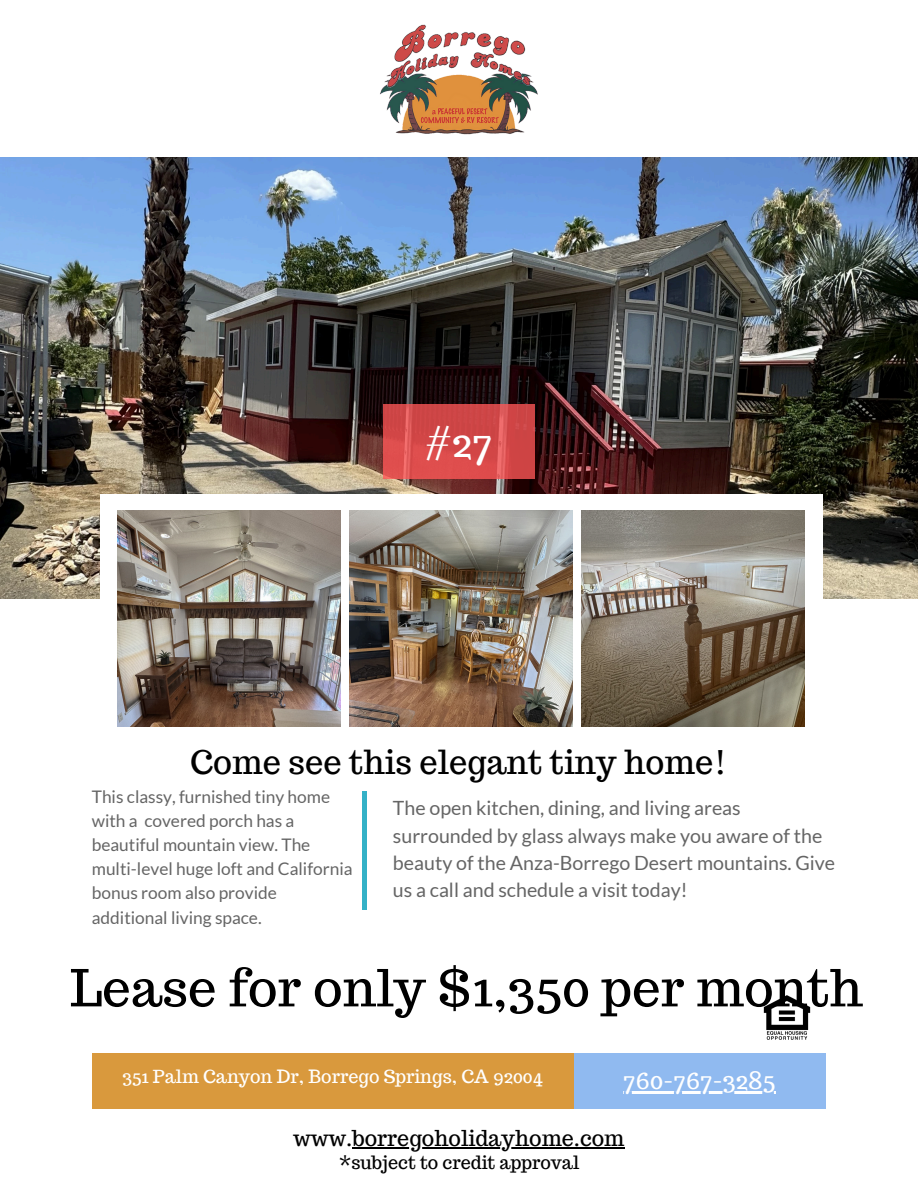
<style>
.page{position:relative;width:918px;height:1188px;background:#fff}
.page>*{position:absolute;margin:0;border:0;box-sizing:border-box;transform-origin:0 0}
.t1{font:50.85px "Trocchi";color:#000}
.t2{font:39.6px "Trocchi";color:#fff}
.t3{font:32.55px "Trocchi";color:#000}
.t4{font:24px "Trocchi";color:#fff}
.t5{font:21.45px "Trocchi";color:#000}
.t6{font:19.65px/27.3px "Lato";color:#656565}
.t7{font:18px "Trocchi";color:#fff}
.t8{font:18px "Trocchi";color:#000}
.t9{font:17.4px/24.2px "Lato";color:#656565}
</style>
<div class="page">
<img style="left:0;top:157px;width:918px;height:441px">
<svg style="left:383px;top:405px;width:152px;height:74px;background:#d54a4a"></svg>
<div style="left:100px;top:494px;width:722px;height:248px;background:#fff"></div>
<img style="left:117px;top:510px;width:223px;height:216px">
<img style="left:349px;top:510px;width:224px;height:216px">
<img style="left:582px;top:510px;width:223px;height:216px">
<img style="left:763px;top:995px;width:48px;height:45px">
<div style="left:93px;top:1054px;width:506px;height:55px;background:#d9993d"></div>
<div style="left:574px;top:1054px;width:252px;height:55px;background:#90baf0"></div>
<hr style="left:623px;top:1092px;width:152px;height:2px;background:#fff">
<hr style="left:363px;top:792px;width:4px;height:118px;background:#34b1c7">
<img style="left:380px;top:24px;width:158px;height:111px">
<hr style="left:352px;top:1147px;width:273px;height:2px;background:#000">
<p class="t2" style="left:426px;top:417px;width:68px">#27</p>
<p class="t3" style="left:190px;top:741px;width:538px">Come see this elegant tiny home!</p>
<p class="t9" style="left:92px;top:784px;width:262px">This classy, furnished tiny home with a covered porch has a beautiful mountain view. The multi-level huge loft and California bonus room also provide additional living space.</p>
<h5 class="t6" style="left:393px;top:794px;width:444px">The open kitchen, dining, and living areas surrounded by glass always make you aware of the beauty of the Anza-Borrego Desert mountains. Give us a call and schedule a visit today!</h5>
<p class="t1" style="left:70px;top:955px;width:795px">Lease for only $1,350 per month</p>
<h2 class="t7" style="left:122px;top:1065px;width:422px">351 Palm Canyon Dr, Borrego Springs, CA 92004</h2>
<h3 class="t4" style="left:623px;top:1065px;width:154px">760-767-3285</h3>
<h5 class="t5" style="left:293px;top:1124px;width:333px">www.borregoholidayhome.com</h5>
<h4 class="t8" style="left:339px;top:1151px;width:242px">*subject to credit approval</h4>
</div>
